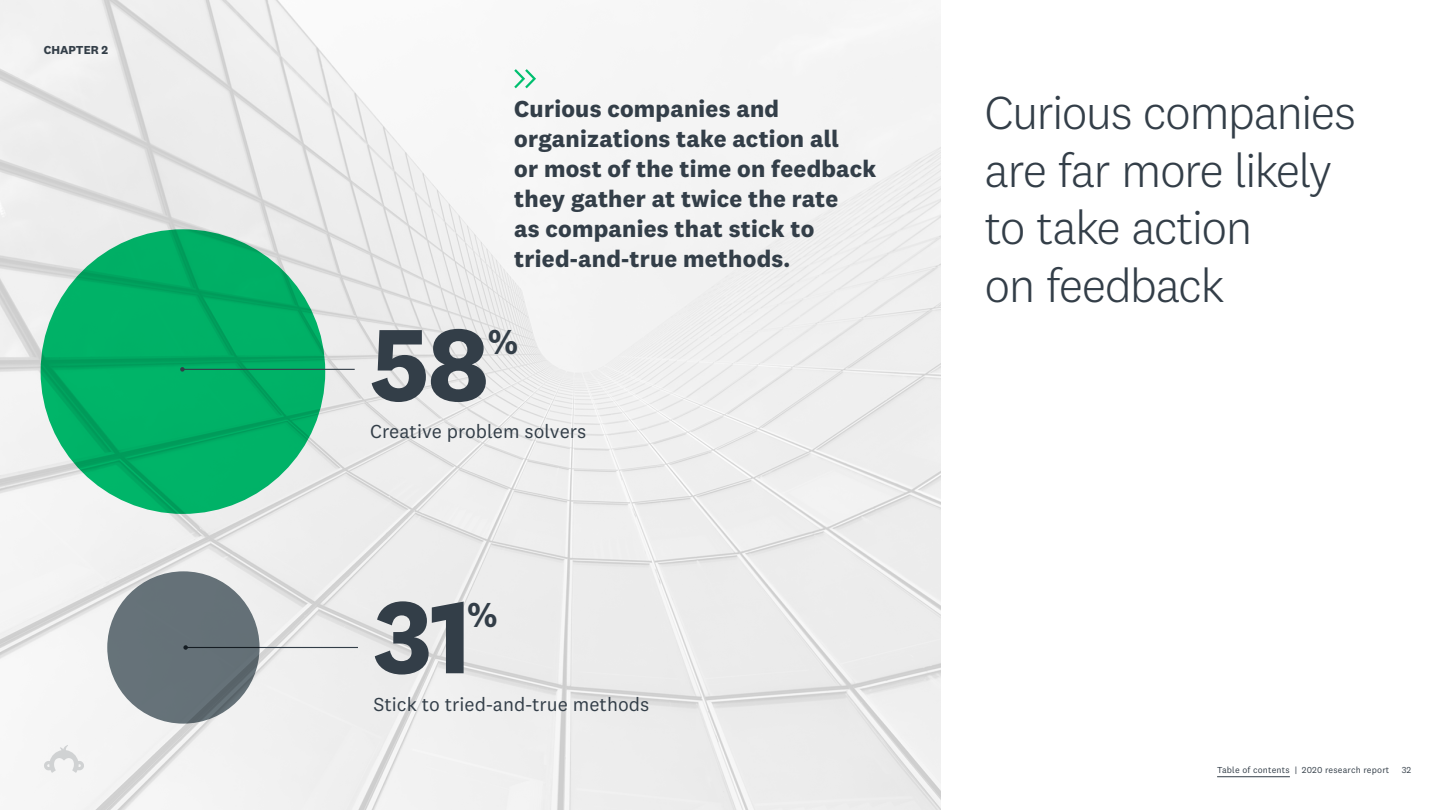
<style>
.page{position:relative;width:1455px;height:810px;background:#fff}
.page>*{position:absolute;margin:0;border:0;box-sizing:border-box;transform-origin:0 0}
.t1{font:700 105.75px "National 2";color:#333e48}
.headlines_large{font:300 48px/57.6px "National 2";letter-spacing:-.035em;color:#333e48}
.t2{font:700 36px "National 2";color:#333e48}
.body_copy{font:700 24px/30px "National 2";letter-spacing:.01em;color:#333e48}
.body_copy-2{font:19.5px "National 2";color:#333e48}
.body_copy-3{font:700 12px "National 2";color:#333e48}
.t3{font:9px "National 2";letter-spacing:.02em;color:#333e48}
</style>
<div class="page">
<img style="left:0;top:0;width:941px;height:810px">
<svg style="left:41px;top:229px;width:284px;height:285px;background:#00ae65"></svg>
<hr style="left:182px;top:369px;width:173px;height:1px;background:#333e48">
<svg style="left:180px;top:367px;width:5px;height:5px"></svg>
<hr style="left:186px;top:647px;width:172px;height:1px;background:#333e48">
<svg style="left:512px;top:67px;width:26px;height:24px"></svg>
<div style="left:107px;top:571px;width:153px;height:153px;background:linear-gradient(to right,#68747b,#626e74);border-radius:50%"></div>
<hr style="left:1217px;top:776px;width:73px;height:1px;background:#333e48">
<svg style="left:44px;top:745px;width:40px;height:28px"></svg>
<p class="body_copy-3" style="left:44px;top:43px;width:66px">CHAPTER 2</p>
<p class="body_copy" style="left:514px;top:93px;width:364px">Curious companies and organizations take action all<br>or most of the time on feedback they gather at twice the rate<br>as companies that stick to tried-and-true methods.</p>
<p class="t1" style="left:370px;top:299px;width:120px">58</p>
<p class="t2" style="left:488px;top:320px;width:32px">%</p>
<p class="body_copy-2" style="left:370px;top:420px;width:218px">Creative problem solvers</p>
<p class="t1" style="left:373px;top:572px;width:99px">31</p>
<p class="t2" style="left:467px;top:592px;width:32px">%</p>
<p class="body_copy-2" style="left:373px;top:693px;width:277px">Stick to tried-and-true methods</p>
<p class="headlines_large" style="left:985px;top:84px;width:373px">Curious companies are far more likely to take action<br>on feedback</p>
<p class="t3" style="left:1217px;top:765px;width:174px">Table of contents | 2020 research report</p>
<p class="t3" style="left:1402px;top:765px;width:11px">32</p>
</div>
